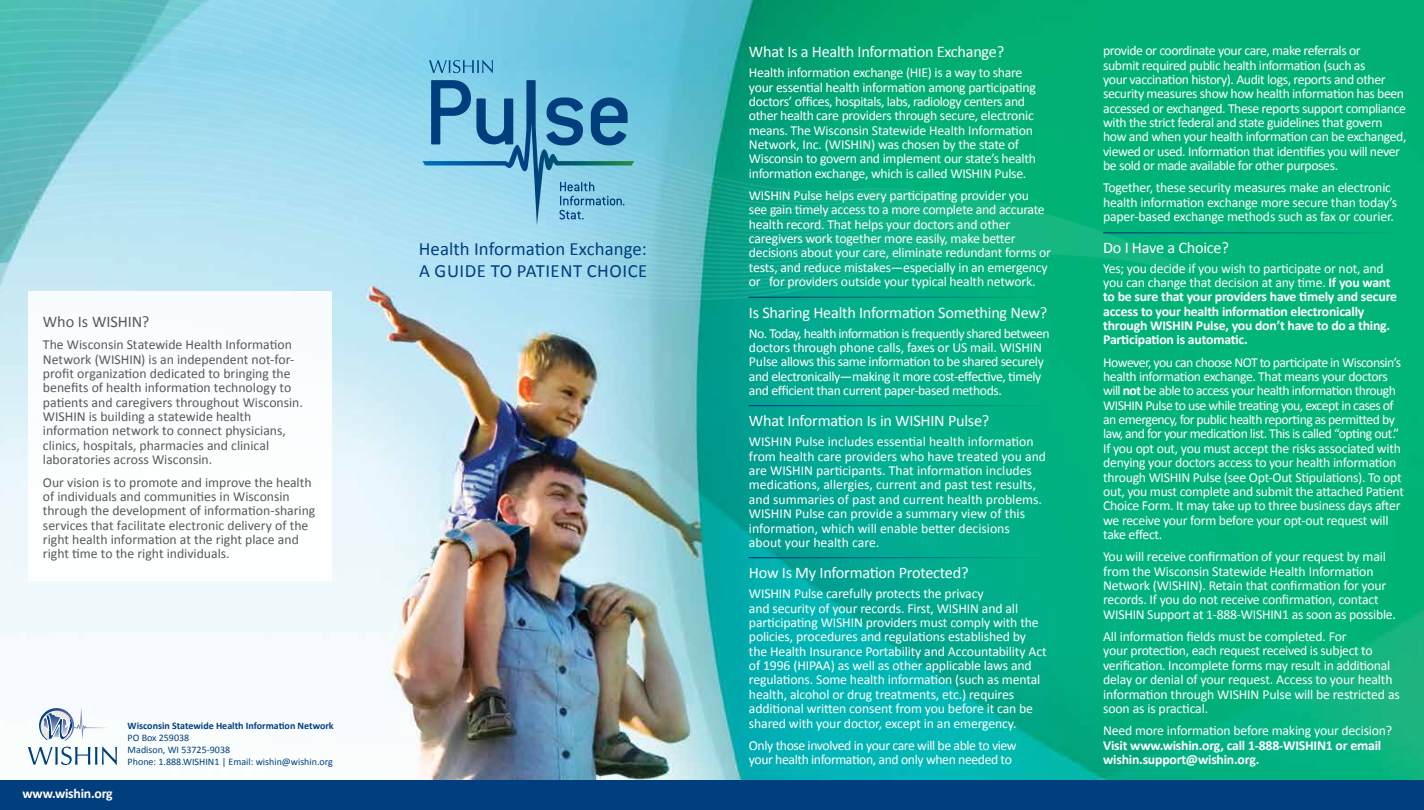
<style>
.page{position:relative;width:1424px;height:810px;background:#fff}
.page>*{position:absolute;margin:0;border:0;box-sizing:border-box;transform-origin:0 0}
.t1{font:18.75px/21.6px "Calibri";letter-spacing:.005em;color:#003e7e}
.t2{font:16.25px "Calibri";letter-spacing:-.015em;color:#fff}
.t3{font:16.25px "Calibri";letter-spacing:-.005em;color:#58595b}
.t4{font:13.75px/14.4px "Calibri";letter-spacing:-.02em;color:#fff}
.t5{font:13.75px/14.4px "Calibri";color:#58595b}
.t6{font:700 13.75px/14.4px "Calibri";letter-spacing:-.015em;color:#fff}
.t7{font:13.75px/14.4px "Calibri";color:#fff}
.t8{font:10px/12px "Calibri";color:#003e7e}
.t9{font:700 10px "Calibri";color:#003e7e}
.s1{font-weight:400}
.s2{font-weight:700}
</style>
<div class="page">
<img style="left:0;top:0;width:1423px;height:780px">
<svg style="left:0;top:0;width:1191px;height:301px;background:#52c2b5"></svg>
<div style="left:0;top:780px;width:1423px;height:30px;background:#003e7e"></div>
<div style="left:28px;top:292px;width:304px;height:289px;background:#fff"></div>
<hr style="left:748px;top:297px;width:298px;height:1px;background:#fff">
<svg style="left:28px;top:747px;width:89px;height:18px"></svg>
<svg style="left:39px;top:707px;width:68px;height:34px"></svg>
<hr style="left:748px;top:405px;width:298px;height:1px;background:#fff">
<hr style="left:748px;top:557px;width:298px;height:1px;background:#fff">
<hr style="left:1102px;top:232px;width:293px;height:1px;background:#fff">
<svg style="left:429px;top:60px;width:64px;height:13px"></svg>
<svg style="left:422px;top:80px;width:212px;height:146px;background:#6fb4d3"></svg>
<p class="t3" style="left:43px;top:311px;width:108px">Who Is WISHIN?</p>
<p class="t5" style="left:43px;top:337px;width:261px">The Wisconsin Statewide Health Information Network (WISHIN) is an independent not-for&shy;profit organization dedicated to bringing the benefits of health information technology to patients and caregivers throughout Wisconsin.<br>WISHIN is building a statewide health information network to connect physicians, clinics, hospitals, pharmacies and clinical laboratories across Wisconsin.</p>
<p class="t5" style="left:43px;top:475px;width:274px">Our vision is to promote and improve the health of individuals and communities in Wisconsin through the development of information-sharing services that facilitate electronic delivery of the right health information at the right place and right time to the right individuals.</p>
<p class="t6" style="left:22px;top:787px;width:92px">www.wishin.org</p>
<p class="t9" style="left:128px;top:719px;width:207px">Wisconsin Statewide Health Information Network</p>
<p class="t8" style="left:128px;top:732px;width:207px">PO Box 259038<br>Madison, WI 53725-9038<br>Phone: 1.888.WISHIN 1 | Email: wishin@wishin.org</p>
<h1 class="t1" style="left:419px;top:238px;width:229px">Health Information Exchange:<br>A Guide To Patie</h1>
<h1 class="t1" style="left:560px;top:260px;width:71px">nt Choice</h1>
<p class="t2" style="left:748px;top:42px;width:257px">What Is a Health Information Exchange?</p>
<p class="t4" style="left:748px;top:65px;width:288px">Health information exchange (HIE) is a way to share your essential health information among participating doctors’ offices, hospitals, labs, radiology centers and other health care providers through secure, electronic means. The Wisconsin Statewide Health Information N etwork, Inc. (WISHIN ) was chosen by the state of Wisconsin to govern and implement our state’s health information exchange, which is called WISHIN Pulse.</p>
<p class="t4" style="left:748px;top:188px;width:303px">WISHIN Pulse helps every participating provider you<br>see gain timely access to a more complete and accurate health record. That helps your doctors and other caregivers work together more easily, make better decisions about your care, eliminate redundant forms or tests, and reduce mistakes—especially in an emergency or for providers outside your typical health network.</p>
<p class="t2" style="left:748px;top:302px;width:300px">Is Sharing Health Information Something New?</p>
<p class="t4" style="left:748px;top:326px;width:302px">N o. Today, health information is frequently shared between doctors through phone calls, faxes or US mail. WISHIN Pulse allows this same information to be shared securely and electronically—making it more cost-effective, timely and efficient than current paper-based methods.</p>
<p class="t2" style="left:748px;top:411px;width:242px">What Information Is in WISHIN Pulse?</p>
<p class="t7" style="left:748px;top:435px;width:298px">WISHIN Pulse includes essential health information from health care providers who have treated you and are WISHIN participants. That information includes medications, allergies, current and past test results, and summaries of past and current health problems.<br>WISHIN Pulse can provide a summary view of this information, which will enable better decisions about your health care.</p>
<p class="t2" style="left:748px;top:563px;width:221px">How Is My Information Protected?</p>
<p class="t4" style="left:748px;top:586px;width:299px">WISHIN Pulse carefully protects the privacy<br>and security of your records. First, WISHIN and all participating WISHIN providers must comply with the policies, procedures and regulations established by the Health Insurance Portability and Accountability Act of 1996 (HIPAA) as well as other applicable laws and regulations. Some health information (such as mental health, alcohol or drug treatments, etc.) requires additional written consent from you before it can be shared with your doctor, except in an emergency.</p>
<p class="t4" style="left:748px;top:738px;width:269px">Only those involved in your care will be able to view your health information, and only when needed to</p>
<p class="t4" style="left:1103px;top:44px;width:305px">provide or coordinate your care, make referrals or<br>submit required public health information (such as<br>your vaccination history). Audit logs, reports and other security measures show how health information has been accessed or exchanged. These reports support compliance with the strict federal and state guidelines that govern how and when your health information can be exchanged, viewed or used. Information that identifies you will never be sold or made available for other purposes.</p>
<p class="t4" style="left:1103px;top:181px;width:296px">Together, these security measures make an electronic health information exchange more secure than today’s paper-based exchange methods such as fax or courier.</p>
<p class="t2" style="left:1102px;top:237px;width:127px">Do I Have a Choice?</p>
<p class="t6" style="left:1102px;top:261px;width:295px"><span class="s1">Yes; you decide if you wish to participate or not, and you can change that decision at any time.</span> If you want to be sure that your providers have timely and secure access to your health information electronically through WISHIN Pulse, you don’t have to do a thing.<br>Participation is automatic.</p>
<p class="t4" style="left:1102px;top:355px;width:302px">However, you can choose NOT to participate in Wisconsin’s health information exchange. That means your doctors will <span class="s2">not</span> be able to access your health information through WISHIN Pulse to use while treating you, except in cases of an emergency, for public health reporting as permitted by law, and for your medication list. This is called “opting out.” If you opt out, you must accept the risks associated with denying your doctors access to your health information through WISHIN Pulse (see Opt-Out Stipulations). To opt out, you must complete and submit the attached Patient Choice Form. It may take up to three business days after we receive your form before your opt-out request will take effect.</p>
<p class="t4" style="left:1102px;top:550px;width:294px">You will receive confirmation of your request by mail from the Wisconsin Statewide Health Information Network (WISHIN). Retain that confirmation for your records. If you do not receive confirmation, contact WISHIN Support at 1-888-WISHIN 1 as soon as possible.</p>
<p class="t4" style="left:1103px;top:629px;width:298px">All information fields must be completed. For<br>your protection, each request received is subject to verification. Incomplete forms may result in additional delay or denial of your request. Access to your health information through WISHIN Pulse will be restricted as soon as is practical.</p>
<p class="t4" style="left:1103px;top:723px;width:290px">Need more information before making your decision?</p>
<p class="t6" style="left:1103px;top:738px;width:279px">Visit www.wishin.org, call 1-888-WISHIN1 or email wishin.support@wishin.org.</p>
</div>
